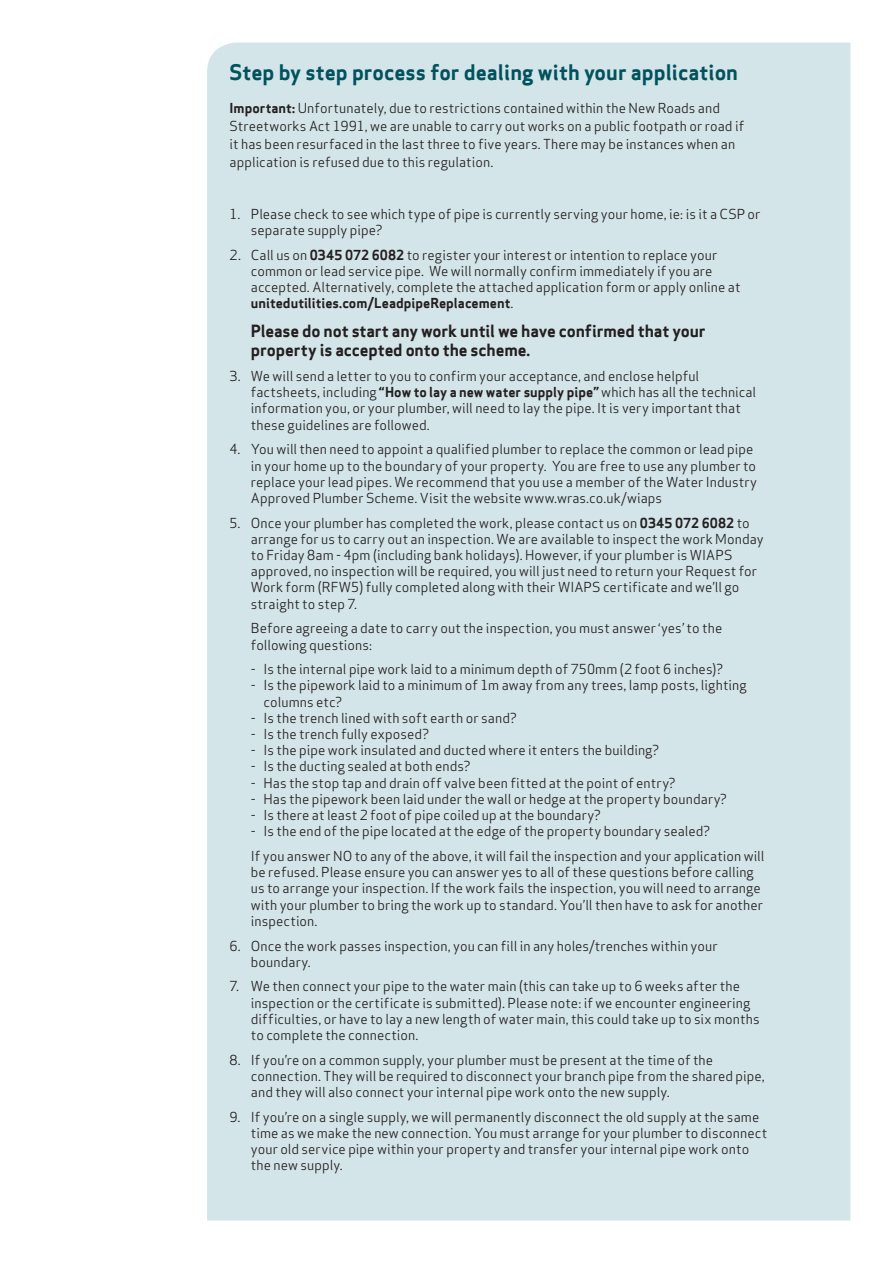
<style>
.page{position:relative;width:893px;height:1263px;background:#fff}
.page>*{position:absolute;margin:0;border:0;box-sizing:border-box;transform-origin:0 0}
.t1{font:700 21px "Apex Sans";color:#00525d}
.t2{font:700 16.5px/19.8px "Apex Sans";letter-spacing:-.005em;color:#231f20}
.t3{font:13.5px/16.2px "Apex Sans";letter-spacing:.005em;color:#231f20}
.s1{font-weight:700}
</style>
<div class="page">
<div style="left:207px;top:43px;width:643px;height:1177px;background:#d4e5e9"></div>
<h1 class="t1" style="left:230px;top:58px;width:510px">Step by step process for dealing with your application</h1>
<p class="t3" style="left:230px;top:98px;width:516px;line-height:18px"><span class="s1">Important:</span> Unfortunately, due to restrictions contained within the New Roads and Streetworks Act 1991, we are unable to carry out works on a public footpath or road if it has been resurfaced in the last three to five years. There may be instances when an application is refused due to this regulation.</p>
<p class="t3" style="left:251px;top:204px;width:511px;text-indent:-21px">1. Please check to see which type of pipe is currently serving your home, ie: is it a CSP or separate supply pipe?</p>
<p class="t3" style="left:251px;top:245px;width:491px;text-indent:-21px">2. Call us on <span class="s1">0345 072 6082</span> to register your interest or intention to replace your common or lead service pipe. We will normally confirm immediately if you are accepted. Alternatively, complete the attached application form or apply online at <span class="s1">unitedutilities.com/LeadpipeReplacement</span>.</p>
<p class="t2" style="left:251px;top:320px;width:456px">Please do not start any work until we have confirmed that your property is accepted onto the scheme.</p>
<p class="t3" style="left:251px;top:367px;width:507px;text-indent:-21px">3. We will send a letter to you to confirm your acceptance, and enclose helpful factsheets, including <span class="s1">“How to lay a new water supply pipe”</span> which has all the technical information you, or your plumber, will need to lay the pipe. It is very important that these guidelines are followed.</p>
<p class="t3" style="left:251px;top:440px;width:508px;text-indent:-21px">4. You will then need to appoint a qualified plumber to replace the common or lead pipe in your home up to the boundary of your property. You are free to use any plumber to replace your lead pipes. We recommend that you use a member of the Water Industry Approved Plumber Scheme. Visit the website www.wras.co.uk/wiaps</p>
<p class="t3" style="left:251px;top:513px;width:514px;text-indent:-21px">5. Once your plumber has completed the work, please contact us on <span class="s1">0345 072 6082</span> to arrange for us to carry out an inspection. We are available to inspect the work Monday to Friday 8am - 4pm (including bank holidays). However, if your plumber is WIAPS approved, no inspection will be required, you will just need to return your Request for Work form (RFW5) fully completed along with their WIAPS certificate and we’ll go straight to step 7.</p>
<p class="t3" style="left:251px;top:619px;width:473px">Before agreeing a date to carry out the inspection, you must answer ‘yes’ to the following questions:</p>
<p class="t3" style="left:251px;top:660px;width:474px">- Is the internal pipe work laid to a minimum depth of 750mm (2 foot 6 inches)?</p>
<p class="t3" style="left:264px;top:676px;width:485px;text-indent:-13px">- Is the pipework laid to a minimum of 1m away from any trees, lamp posts, lighting columns etc?</p>
<p class="t3" style="left:251px;top:708px;width:268px">- Is the trench lined with soft earth or sand?</p>
<p class="t3" style="left:251px;top:725px;width:180px">- Is the trench fully exposed?</p>
<p class="t3" style="left:251px;top:741px;width:410px">- Is the pipe work insulated and ducted where it enters the building?</p>
<p class="t3" style="left:251px;top:757px;width:221px">- Is the ducting sealed at both ends?</p>
<p class="t3" style="left:251px;top:773px;width:426px">- Has the stop tap and drain off valve been fitted at the point of entry?</p>
<p class="t3" style="left:251px;top:789px;width:478px">- Has the pipework been laid under the wall or hedge at the property boundary?</p>
<p class="t3" style="left:251px;top:806px;width:351px">- Is there at least 2 foot of pipe coiled up at the boundary?</p>
<p class="t3" style="left:251px;top:818px;width:515px;line-height:24.8px">- Is the end of the pipe located at the edge of the property boundary sealed?<br>If you answer NO to any of the above, it will fail the inspection and your application will</p>
<p class="t3" style="left:251px;top:863px;width:514px">be refused. Please ensure you can answer yes to all of these questions before calling us to arrange your inspection. If the work fails the inspection, you will need to arrange with your plumber to bring the work up to standard. You’ll then have to ask for another inspection.</p>
<p class="t3" style="left:251px;top:936px;width:468px;text-indent:-21px">6. Once the work passes inspection, you can fill in any holes/trenches within your boundary.</p>
<p class="t3" style="left:251px;top:977px;width:510px;text-indent:-21px">7. We then connect your pipe to the water main (this can take up to 6 weeks after the inspection or the certificate is submitted). Please note: if we encounter engineering difficulties, or have to lay a new length of water main, this could take up to six months to complete the connection.</p>
<p class="t3" style="left:251px;top:1050px;width:515px;text-indent:-21px">8. If you’re on a common supply, your plumber must be present at the time of the connection. They will be required to disconnect your branch pipe from the shared pipe, and they will also connect your internal pipe work onto the new supply.</p>
<p class="t3" style="left:251px;top:1107px;width:518px;text-indent:-21px">9. If you’re on a single supply, we will permanently disconnect the old supply at the same time as we make the new connection. You must arrange for your plumber to disconnect your old service pipe within your property and transfer your internal pipe work onto the new supply.</p>
</div>
